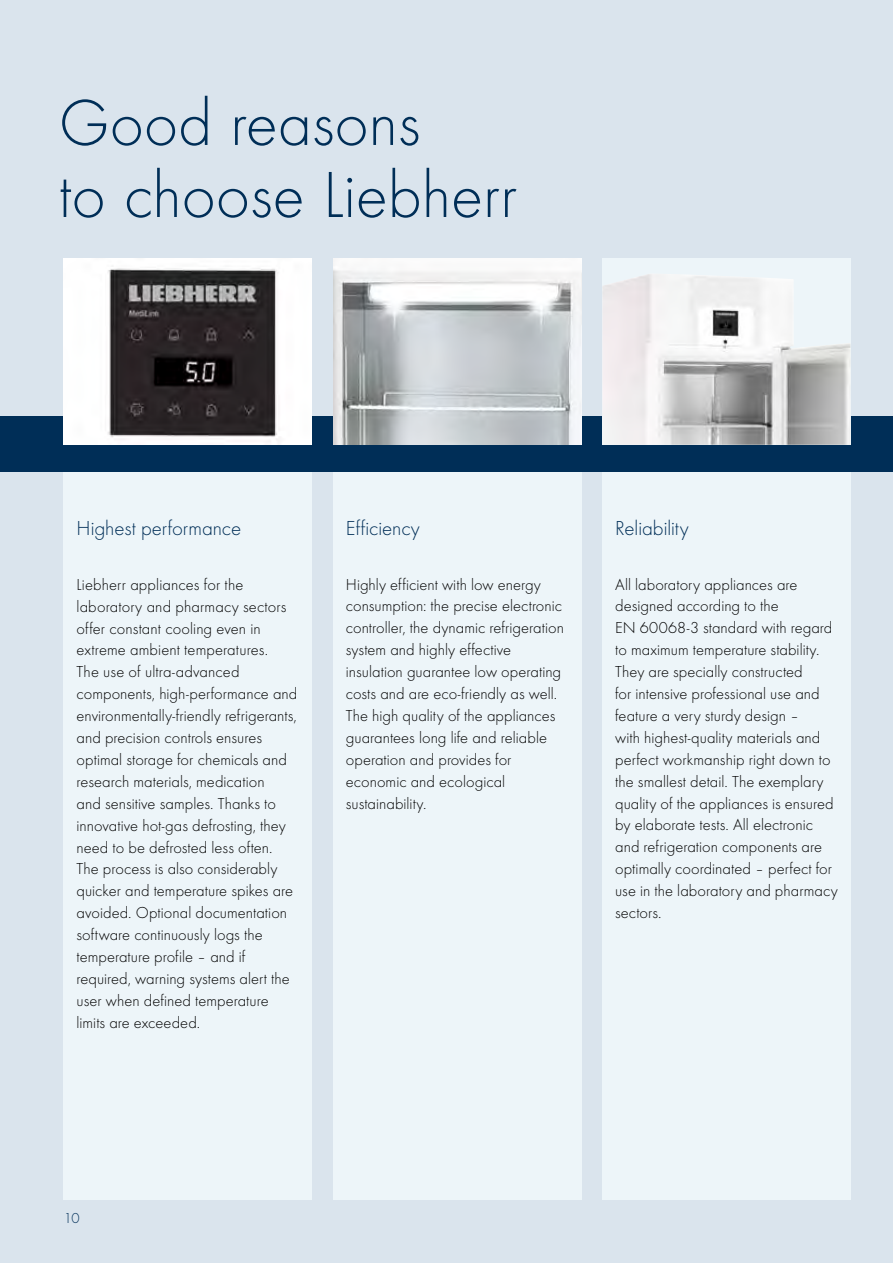
<style>
.page{position:relative;width:893px;height:1263px;background:#dae4ed}
.page>*{position:absolute;margin:0;border:0;box-sizing:border-box;transform-origin:0 0}
.t1{font:300 67.5px/72px "Futura";color:#002e57}
.t2{font:300 21px "Futura";letter-spacing:-.005em;color:#002e57}
.t3{font:300 16.5px/21.9px "Futura";color:#000}
.t4{font:300 15px "Futura";color:#002e57}
</style>
<div class="page">
<div style="left:64px;top:439px;width:248px;height:760px;background:#edf5f9"></div>
<div style="left:333px;top:439px;width:248px;height:760px;background:#edf5f9"></div>
<div style="left:602px;top:439px;width:248px;height:760px;background:#edf5f9"></div>
<div style="left:0;top:417px;width:893px;height:55px;background:#002e57"></div>
<img style="left:64px;top:259px;width:248px;height:186px">
<div style="left:602px;top:259px;width:248px;height:186px;background:#edf5f9"></div>
<img style="left:602px;top:274px;width:248px;height:171px">
<img style="left:333px;top:259px;width:248px;height:186px">
<h1 class="t1" style="left:59px;top:87px;width:460px">Good reasons<br>to choose Liebherr</h1>
<p class="t2" style="left:77px;top:516px;width:166px">Highest performance</p>
<p class="t3" style="left:77px;top:573px;width:222px">Liebherr appliances for the laboratory and pharmacy sectors offer constant cooling even in extreme ambient temperatures.<br>The use of ultra-advanced components, high-performance and environmentally-friendly refrigerants, and precision controls ensures optimal storage for chemicals and research materials, medication<br>and sensitive samples. Thanks to innovative hot-gas defrosting, they need to be defrosted less often.<br>The process is also considerably quicker and temperature spikes are avoided. Optional documentation software continuously logs the temperature profile – and if required, warning systems alert the user when defined temperature limits are exceeded.</p>
<p class="t2" style="left:346px;top:516px;width:76px">Efficiency</p>
<p class="t3" style="left:346px;top:573px;width:220px">Highly efficient with low energy consumption: the precise electronic controller, the dynamic refrigeration system and highly effective insulation guarantee low operating costs and are eco-friendly as well.<br>The high quality of the appliances guarantees long life and reliable operation and provides for economic and ecological sustainability.</p>
<p class="t2" style="left:615px;top:516px;width:75px">Reliability</p>
<p class="t3" style="left:615px;top:573px;width:224px">All laboratory appliances are designed according to the<br>EN 60068-3 standard with regard to maximum temperature stability.<br>They are specially constructed<br>for intensive professional use and feature a very sturdy design –<br>with highest-quality materials and perfect workmanship right down to the smallest detail. The exemplary quality of the appliances is ensured by elaborate tests. All electronic and refrigeration components are optimally coordinated – perfect for use in the laboratory and pharmacy sectors.</p>
<p class="t4" style="left:64px;top:1209px;width:17px">10</p>
</div>
